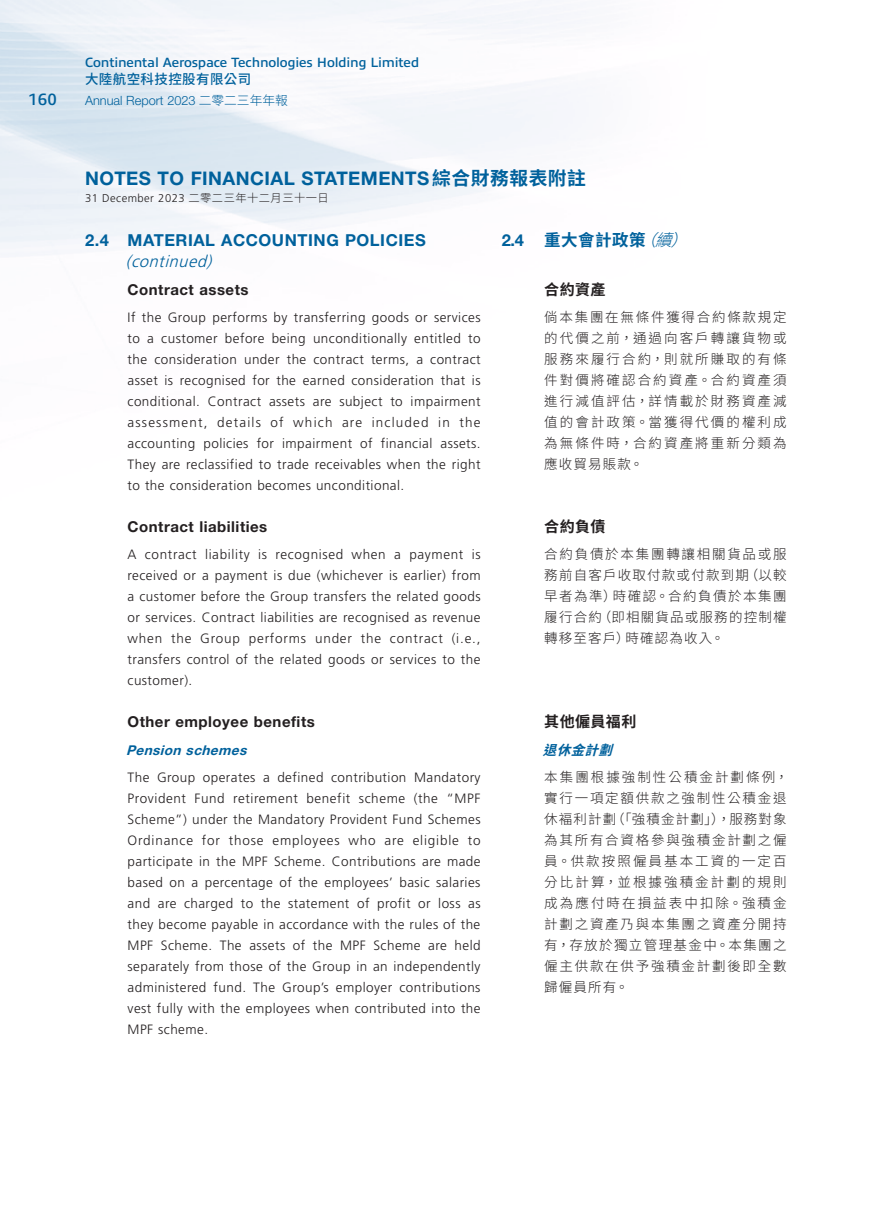
<style>
.page{position:relative;width:893px;height:1212px;background:#fff}
.page>*{position:absolute;margin:0;border:0;box-sizing:border-box;transform-origin:0 0}
.t1{font:700 18.75px "Helvetica Neue LT Std";letter-spacing:.025em;color:#00619c}
.Heading_1{font:700 16.5px/21px "Helvetica Neue LT Std";letter-spacing:.035em;color:#00619c}
.C_Heading_1{font:700 16.5px "Source Han Sans TC";letter-spacing:.03em;color:#00619c}
.t2{font:600 16.5px "Allumi Std";color:#00619c}
.Heading_2{font:700 15px "Helvetica Neue LT Std";letter-spacing:.035em;color:#231f20}
.C_Heading_2{font:700 15px "Source Han Sans TC";letter-spacing:.03em;color:#231f20}
.Body_Text{font:300 13.5px/21px "Frutiger LT Std";letter-spacing:.035em;color:#231f20;text-align:justify}
.C_Body_Text{font:300 13.5px/21px "Source Han Sans TC";letter-spacing:.13em;color:#231f20;text-align:justify}
.t3{font:600 13.5px "Allumi Std";letter-spacing:-.01em;color:#00619c}
.Heading_3{font:italic 700 13.5px "Helvetica Neue LT Std";color:#00619c}
.t4{font:500 13.5px "Source Han Sans TC";letter-spacing:.03em;color:#00619c}
.C_Heading_3{font:italic 700 13.5px "Source Han Sans TC";color:#00619c}
.t5{font:300 12.75px "Helvetica Neue LT Std";color:#00619c}
.t6{font:300 11.25px "Frutiger LT Std";letter-spacing:.04em;color:#231f20}
.s1{font-family:"Source Han Sans TC"}
.s2{font-family:"Helvetica Neue LT Std"}
.s3{font-weight:300;font-style:italic}
.s4{font-family:"Frutiger LT Std";font-weight:300;font-style:italic}
</style>
<div class="page">
<p class="t3" style="left:85px;top:55px;width:336px">Continental Aerospace Technologies Holding Limited</p>
<p class="t4" style="left:85px;top:72px;width:168px">大陸航空科技控股有限公司</p>
<p class="t2" style="left:28px;top:90px;width:30px">160</p>
<p class="t5" style="left:85px;top:92px;width:204px">Annual Report 2023 <span class="s1">二零二三年年報</span></p>
<h1 class="t1" style="left:85px;top:167px;width:502px">NOTES TO FINANCIAL STATEMENTS<span class="s1">綜合財務報表附註</span></h1>
<p class="t6" style="left:85px;top:191px;width:245px">31 December 2023 <span class="s1">二零二三年十二月三十一日</span></p>
<p class="C_Heading_1" style="left:502px;top:231px;width:200px"><span class="s2">2.4</span> 重大會計政策<span class="s3">（續）</span></p>
<p class="C_Heading_2" style="left:544px;top:281px;width:63px">合約資產</p>
<p class="C_Body_Text" style="left:544px;top:307px;width:244px">倘本集團在無條件獲得合約條款規定的代價之前，通過向客戶轉讓貨物或服務來履行合約，則就所賺取的有條件對價將確認合約資產。合約資產須進行減值評估，詳情載於財務資產減值的會計政策。當獲得代價的權利成為無條件時，合約資產將重新分類為應收貿易賬款。</p>
<p class="Heading_1" style="left:126px;top:230px;width:301px;text-indent:-41px">2.4 MATERIAL ACCOUNTING POLICIES <span class="s4">(continued)</span></p>
<p class="Heading_2" style="left:128px;top:280px;width:122px">Contract assets</p>
<p class="Body_Text" style="left:128px;top:307px;width:355px">If the Group performs by transferring goods or services to a customer before being unconditionally entitled to the consideration under the contract terms, a contract asset is recognised for the earned consideration that is conditional. Contract assets are subject to impairment assessment, details of which are included in the accounting policies for impairment of financial assets.<br>They are reclassified to trade receivables when the right to the consideration becomes unconditional.</p>
<p class="Heading_2" style="left:128px;top:517px;width:141px">Contract liabilities</p>
<p class="Body_Text" style="left:128px;top:544px;width:355px">A contract liability is recognised when a payment is received or a payment is due (whichever is earlier) from a customer before the Group transfers the related goods or services. Contract liabilities are recognised as revenue when the Group performs under the contract (i.e., transfers control of the related goods or services to the customer).</p>
<p class="Heading_2" style="left:128px;top:713px;width:189px">Other employee benefits</p>
<p class="Heading_3" style="left:126px;top:742px;width:126px">Pension schemes</p>
<p class="Body_Text" style="left:128px;top:767px;width:355px">The Group operates a defined contribution Mandatory Provident Fund retirement benefit scheme (the “MPF Scheme”) under the Mandatory Provident Fund Schemes Ordinance for those employees who are eligible to participate in the MPF Scheme. Contributions are made based on a percentage of the employees’ basic salaries and are charged to the statement of profit or loss as they become payable in accordance with the rules of the MPF Scheme. The assets of the MPF Scheme are held separately from those of the Group in an independently administered fund. The Group’s employer contributions vest fully with the employees when contributed into the MPF scheme.</p>
<p class="C_Heading_2" style="left:544px;top:518px;width:63px">合約負債</p>
<p class="C_Body_Text" style="left:544px;top:544px;width:244px">合約負債於本集團轉讓相關貨品或服務前自客戶收取付款或付款到期（以較早者為準）時確認。合約負債於本集團履行合約（即相關貨品或服務的控制權轉移至客戶）時確認為收入。</p>
<p class="C_Heading_2" style="left:544px;top:713px;width:94px">其他僱員福利</p>
<p class="C_Heading_3" style="left:543px;top:742px;width:81px">退休金計劃</p>
<p class="C_Body_Text" style="left:544px;top:767px;width:246px;text-align:left">本集團根據強制性公積金計劃條例，實行一項定額供款之強制性公積金退休褔利計劃（「強積金計劃」），服務對象為其所有合資格參與強積金計劃之僱員。供款按照僱員基本工資的一定百分比計算，並根據強積金計劃的規則成為應付時在損益表中扣除。強積金計劃之資產乃與本集團之資產分開持有，存放於獨立管理基金中。本集團之僱主供款在供予強積金計劃後即全數歸僱員所有。</p>
</div>
